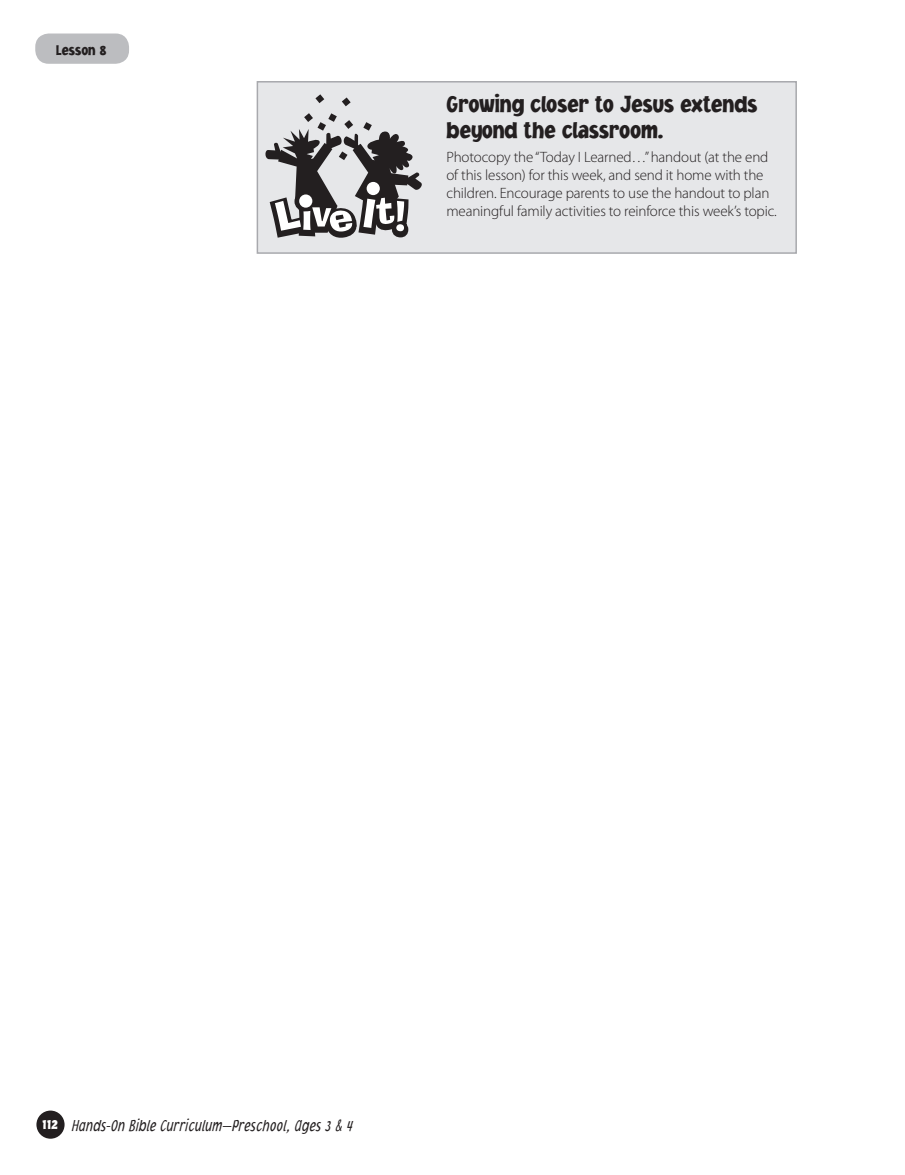
<style>
.page{position:relative;width:905px;height:1175px;background:#fff}
.page>*{position:absolute;margin:0;border:0;box-sizing:border-box;transform-origin:0 0}
.t1{font:900 24px/25.5px "Jacoby Cond ICG";color:#231f20}
.t2{font:italic 300 16.5px "Jacoby Cond ICG";color:#231f20;scale:.9 1}
.t3{font:300 15px/18px "Myriad Pro";letter-spacing:-.01em;color:#231f20}
.t4{font:900 15px "Jacoby Cond ICG";color:#231f20}
.s1{font-weight:900;font-style:normal;font-size:15px;color:#fff}
</style>
<div class="page">
<div style="left:36px;top:1110px;width:29px;height:28px;background:#231f20;border-radius:50%"></div>
<div style="left:35px;top:34px;width:94px;height:30px;background:#bcbdc0;border-radius:14px"></div>
<div style="left:257px;top:82px;width:539px;height:171px;background:#e6e7e9"></div>
<div style="left:256px;top:81px;width:540px;height:173px;border:2px solid #a8a9ad"></div>
<svg style="left:315px;top:94px;width:9px;height:9px"></svg>
<svg style="left:342px;top:97px;width:8px;height:9px"></svg>
<svg style="left:265px;top:113px;width:157px;height:125px"></svg>
<div style="left:366px;top:182px;width:14px;height:13px;background:#fff;border-radius:50%"></div>
<div style="left:299px;top:194px;width:13px;height:14px;background:#fff;border-radius:50%"></div>
<p class="t4" style="left:56px;top:40px;width:52px">Lesson 8</p>
<h1 class="t1" style="left:446px;top:91px;width:312px">Growing closer to Jesus extends beyond the classroom.</h1>
<p class="t3" style="left:446px;top:148px;width:332px">Photocopy the “Today I Learned…” handout (at the end of this lesson) for this week, and send it home with the children. Encourage parents to use the handout to plan meaningful family activities to reinforce this week’s topic.</p>
<p class="t2" style="left:42px;top:1116px;width:347px"><span class="s1">112</span> Hands-On Bible Curriculum—Preschool, Ages 3 &amp; 4</p>
</div>
